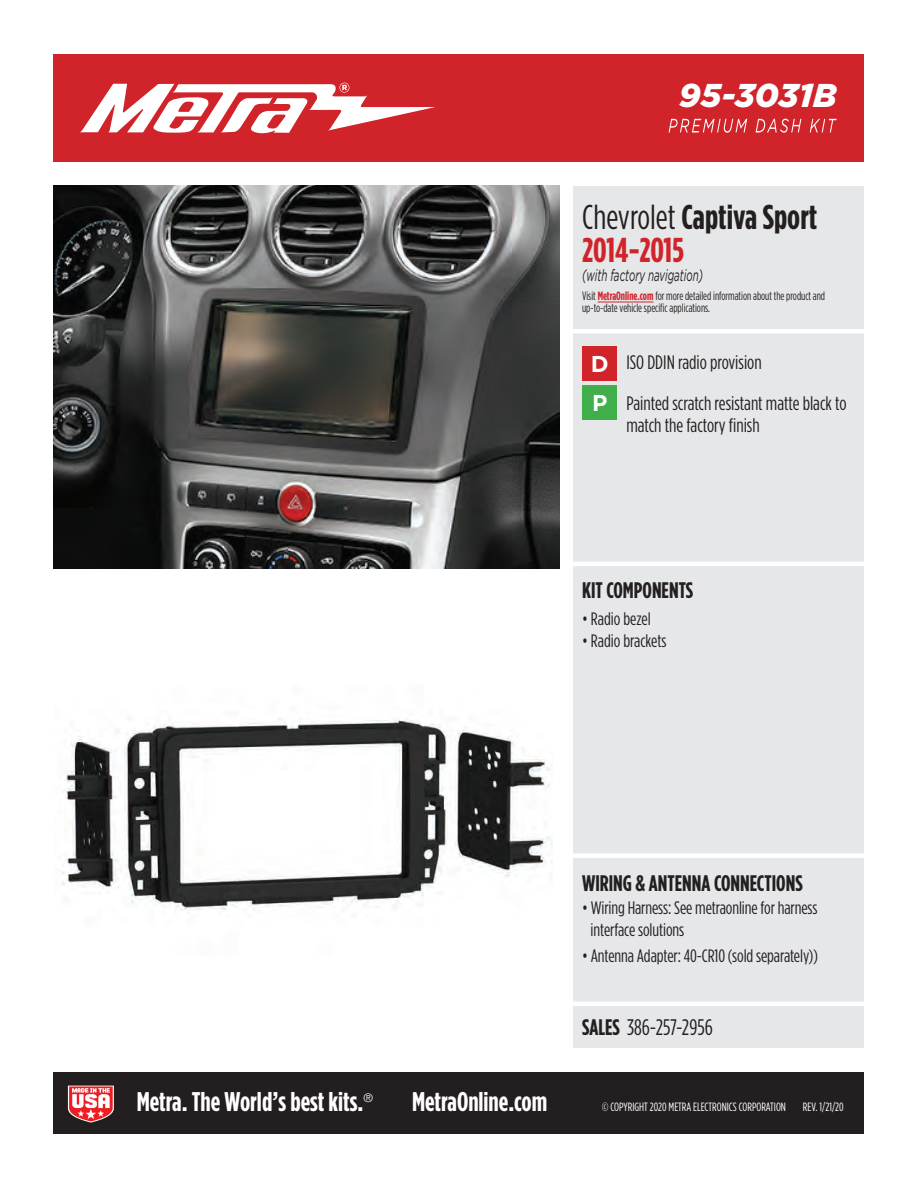
<style>
.page{position:relative;width:918px;height:1188px;background:#fff}
.page>*{position:absolute;margin:0;border:0;box-sizing:border-box;transform-origin:0 0}
.t1{font:700 34.5px/33px "Gotham Condensed";color:#231f20}
.t2{font:italic 900 33px "Gotham";color:#fff}
.t3{font:700 27px "Gotham Condensed";color:#fff}
.t4{font:700 22.95px/39.5px "Gotham";color:#fff}
.t5{font:700 22.5px "Gotham Condensed";color:#231f20}
.t6{font:22.5px "Gotham Condensed";color:#231f20}
.t7{font:19.5px/40.5px "Gotham Condensed";color:#231f20}
.t8{font:18px/22.5px "Gotham Condensed";letter-spacing:-.005em;color:#231f20}
.t9{font:italic 16.5px "Gotham";color:#231f20;scale:.6 1}
.t10{font:12px/12px "Gotham Condensed";color:#231f20;scale:.93 1}
.t11{font:12px "Gotham Condensed";color:#fff}
.t12{font:300 12px "Helvetica Neue";color:#fff}
.s1{font-weight:400}
.s2{color:#d1232a}
.s3{font-weight:700;color:#d1232a}
.s4{font-weight:700}
</style>
<div class="page">
<div style="left:53px;top:1072px;width:810px;height:62px;background:#231f20"></div>
<div style="left:53px;top:54px;width:810px;height:108px;background:#d1232a"></div>
<svg style="left:80px;top:83px;width:355px;height:51px"></svg>
<svg style="left:669px;top:119px;width:168px;height:14px"></svg>
<div style="left:573px;top:186px;width:290px;height:862px;background:#e6e7e9"></div>
<svg style="left:67px;top:1085px;width:47px;height:38px"></svg>
<img style="left:62px;top:718px;width:490px;height:193px">
<hr style="left:573px;top:329px;width:295px;height:4px;background:#fff">
<div style="left:583px;top:346px;width:34px;height:35px;background:#d1232a"></div>
<div style="left:583px;top:386px;width:34px;height:34px;background:#40ae49"></div>
<hr style="left:572px;top:562px;width:294px;height:4px;background:#fff">
<div style="left:572px;top:853px;width:294px;height:5px;background:#fff"></div>
<hr style="left:572px;top:1002px;width:294px;height:4px;background:#fff">
<hr style="left:598px;top:302px;width:56px;height:1px;background:#d1232a">
<img style="left:53px;top:186px;width:506px;height:382px">
<h2 class="t2" style="left:679px;top:77px;width:159px">95-3031B</h2>
<h1 class="t1" style="left:582px;top:199px;width:237px"><span class="s1">Chevrolet</span> Captiva Sport<br><span class="s2">2014-2015</span></h1>
<p class="t9" style="left:582px;top:266px;width:203px">(with factory navigation)</p>
<p class="t10" style="left:582px;top:290px;width:263px">Visit <span class="s3">MetraOnline.com</span> for more detailed information about the product and up-to-date vehicle specific applications.</p>
<p class="t4" style="left:591px;top:343px;width:19px">D<br>P</p>
<p class="t7" style="left:626px;top:342px;width:222px">ISO DDIN radio provision<br>Painted scratch resistant matte black to</p>
<p class="t7" style="left:626px;top:405px;width:135px">match the factory finish</p>
<p class="t5" style="left:582px;top:577px;width:113px">KIT COMPONENTS</p>
<p class="t8" style="left:582px;top:607px;width:70px">• Radio bezel</p>
<p class="t8" style="left:582px;top:630px;width:86px">• Radio brackets</p>
<p class="t5" style="left:582px;top:871px;width:222px">WIRING &amp; ANTENNA CONNECTIONS</p>
<p class="t8" style="left:591px;top:896px;width:228px;text-indent:-9px">• Wiring Harness: See metraonline for harness interface solutions</p>
<p class="t8" style="left:582px;top:944px;width:237px">• Antenna Adapter: 40-CR10 (sold separately))</p>
<p class="t6" style="left:582px;top:1015px;width:132px"><span class="s4">SALES</span> 386-257-2956</p>
<h3 class="t3" style="left:137px;top:1087px;width:228px">Metra. The World’s best kits.</h3>
<p class="t12" style="left:363px;top:1091px;width:11px">®</p>
<h3 class="t3" style="left:412px;top:1087px;width:137px">MetraOnline.com</h3>
<p class="t11" style="left:602px;top:1100px;width:185px">© COPYRIGHT 2020 METRA ELECTRONICS CORPORATION</p>
<p class="t11" style="left:803px;top:1100px;width:42px">REV. 1/21/20</p>
</div>
